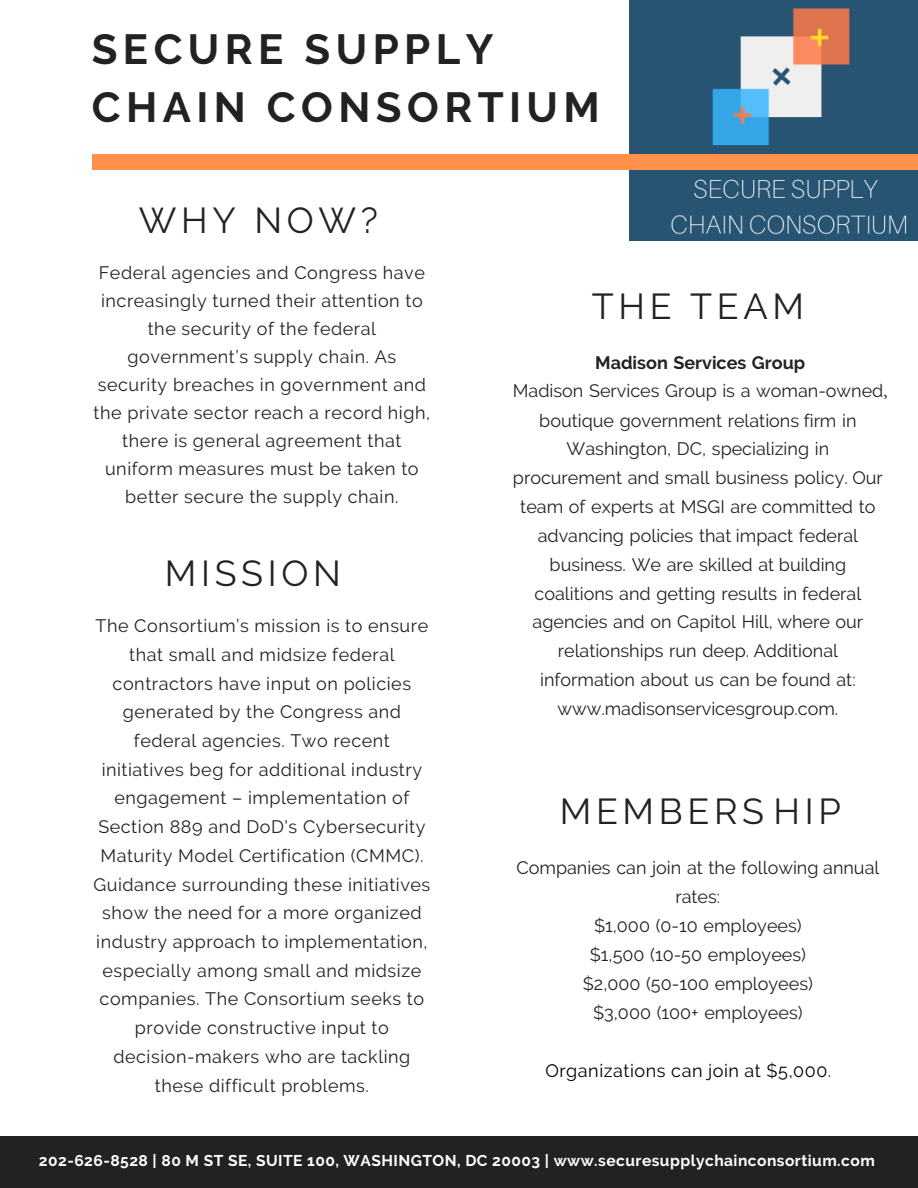
<style>
.page{position:relative;width:918px;height:1188px;background:#fff}
.page>*{position:absolute;margin:0;border:0;box-sizing:border-box;transform-origin:0 0}
.t1{font:700 42px/58.2px "Raleway";letter-spacing:.13em;color:#222}
.t2{font:36px "Raleway";letter-spacing:.13em;color:#222}
.t3{font:18px/28.7px "Raleway";letter-spacing:.03em;color:#222;text-align:center}
.t4{font:18px/28.8px "Raleway";color:#222;text-align:center}
.t5{font:18px "Raleway";letter-spacing:.03em;color:#000}
.t6{font:700 15.6px "Raleway";letter-spacing:.03em;color:#fff}
.s1{font-weight:700}
.s2{font-family:"Minion Pro"}
</style>
<div class="page">
<img style="left:629px;top:0;width:289px;height:241px">
<div style="left:92px;top:154px;width:826px;height:16px;background:#ff914d"></div>
<div style="left:0;top:1136px;width:918px;height:52px;background:#222"></div>
<h1 class="t1" style="left:92px;top:20px;width:510px">SECURE SUPPLY<br>CHAIN CONSORTIUM</h1>
<h2 class="t2" style="left:139px;top:199px;width:241px">WHY NOW?</h2>
<p class="t3" style="left:94px;top:258px;width:338px;line-height:28px">Federal agencies and Congress have increasingly turned their attention to the security of the federal government’s supply chain. As security breaches in government and the private sector reach a record high, there is general agreement that uniform measures must be taken to better secure the supply chain.</p>
<h2 class="t2" style="left:165px;top:552px;width:177px">MISSION</h2>
<p class="t3" style="left:93px;top:612px;width:338px">The Consortium’s mission is to ensure that small and midsize federal contractors have input on policies generated by the Congress and federal agencies. Two recent initiatives beg for additional industry engagement – implementation of Section 889 and DoD's Cybersecurity Maturity Model Certification (CMMC).<br>Guidance surrounding these initiatives show the need for a more organized industry approach to implementation, especially among small and midsize companies. The Consortium seeks to provide constructive input to decision-makers who are tackling these difficult problems.</p>
<h2 class="t2" style="left:592px;top:285px;width:214px">THE T E AM</h2>
<p class="t4" style="left:513px;top:348px;width:376px"><span class="s1">Madison Services Group<br></span>Madison Services Group is a woman-owned<span class="s2">, </span>boutique government relations firm in Washington, DC, specializing in procurement and small business policy. Our team of experts at MSGI are committed to advancing policies that impact federal business. We are skilled at building coalitions and getting results in federal agencies and on Capitol Hill, where our relationships run deep. Additional information about us can be found at: www.madisonservicesgroup.com.</p>
<h2 class="t2" style="left:560px;top:790px;width:282px">MEMB E R S H I P</h2>
<p class="t4" style="left:516px;top:853px;width:364px">Companies can join at the following annual rates:<br>$1,000 (0-10 employees)<br>$1,500 (10-50 employees)<br>$2,000 (50-100 employees)<br>$3,000 (100+ employees)</p>
<p class="t5" style="left:545px;top:1060px;width:287px">Organizations can join at $5,000.</p>
<p class="t6" style="left:39px;top:1151px;width:837px">202-626-8528 | 80 M ST SE, SUITE 100, WASHINGTON, DC 20003 | www.securesupplychainconsortium.com</p>
</div>
